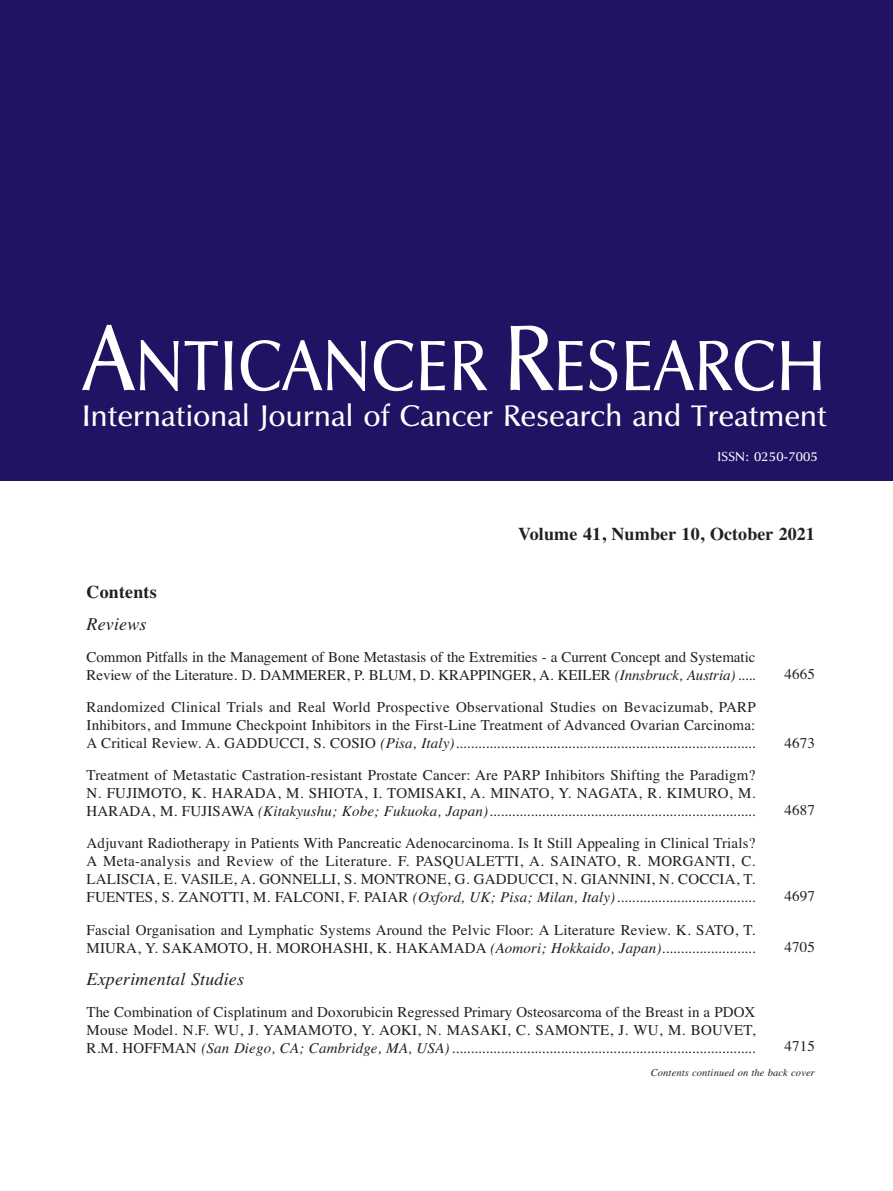
<style>
.page{position:relative;width:893px;height:1191px;background:#fff}
.page>*{position:absolute;margin:0;border:0;box-sizing:border-box;transform-origin:0 0}
.t1{font:73.5px "UB Optima";letter-spacing:.01em;color:#fff;scale:.9 1}
.t2{font:30.75px "UB Optima";letter-spacing:.01em;color:#fff}
.t3{font:700 18px "Times";letter-spacing:.01em;color:#231f20}
.t4{font:italic 18px "Times";letter-spacing:.01em;color:#231f20}
.t5{font:15px/18px "Times";letter-spacing:.01em;color:#231f20;text-align:justify}
.t6{font:13.5px "UB Optima";letter-spacing:.01em;color:#fff}
.t7{font:italic 10.5px "Times";letter-spacing:.01em;color:#231f20}
.s1{font-size:96px}
.s2{font-style:italic}
</style>
<div class="page">
<div style="left:0;top:0;width:893px;height:480px;background:#221263"></div>
<h1 class="t1" style="left:83px;top:326px;width:827px"><span class="s1">A</span>NTICANCER <span class="s1">R</span>ESEARCH</h1>
<h2 class="t2" style="left:82px;top:399px;width:746px">International Journal of Cancer Research and Treatment</h2>
<p class="t6" style="left:717px;top:449px;width:102px">ISSN: 0250-7005</p>
<p class="t3" style="left:518px;top:523px;width:298px">Volume 41, Number 10, October 2021</p>
<p class="t3" style="left:87px;top:581px;width:72px">Contents</p>
<p class="t4" style="left:87px;top:613px;width:62px">Reviews</p>
<p class="t5" style="left:87px;top:648px;width:671px">Common Pitfalls in the Management of Bone Metastasis of the Extremities - a Current Concept and Systematic<br>Review of the Literature. D. DAMMERER, P. BLUM, D. KRAPPINGER, A. KEILER <span class="s2">(Innsbruck, Austria) .....</span></p>
<p class="t5" style="left:87px;top:698px;width:671px">Randomized Clinical Trials and Real World Prospective Observational Studies on Bevacizumab, PARP Inhibitors, and Immune Checkpoint Inhibitors in the First-Line Treatment of Advanced Ovarian Carcinoma:<br>A Critical Review. A. GADDUCCI, S. COSIO <span class="s2">(Pisa, Italy)................................................................................</span></p>
<p class="t5" style="left:87px;top:766px;width:670px">Treatment of Metastatic Castration-resistant Prostate Cancer: Are PARP Inhibitors Shifting the Paradigm?<br>N. FUJIMOTO, K. HARADA, M. SHIOTA, I. TOMISAKI, A. MINATO, Y. NAGATA, R. KIMURO, M.<br>HARADA, M. FUJISAWA <span class="s2">(Kitakyushu; Kobe; Fukuoka, Japan).......................................................................</span></p>
<p class="t5" style="left:87px;top:834px;width:670px">Adjuvant Radiotherapy in Patients With Pancreatic Adenocarcinoma. Is It Still Appealing in Clinical Trials?<br>A Meta-analysis and Review of the Literature. F. PASQUALETTI, A. SAINATO, R. MORGANTI, C.<br>LALISCIA, E. VASILE, A. GONNELLI, S. MONTRONE, G. GADDUCCI, N. GIANNINI, N. COCCIA, T.<br>FUENTES, S. ZANOTTI, M. FALCONI, F. PAIAR <span class="s2">(Oxford, UK; Pisa; Milan, Italy).....................................</span></p>
<p class="t5" style="left:87px;top:920px;width:670px">Fascial Organisation and Lymphatic Systems Around the Pelvic Floor: A Literature Review. K. SATO, T.<br>MIURA, Y. SAKAMOTO, H. MOROHASHI, K. HAKAMADA <span class="s2">(Aomori; Hokkaido, Japan).........................</span></p>
<p class="t4" style="left:87px;top:967px;width:159px">Experimental Studies</p>
<p class="t5" style="left:87px;top:1002px;width:670px">The Combination of Cisplatinum and Doxorubicin Regressed Primary Osteosarcoma of the Breast in a PDOX Mouse Model. N.F. WU, J. YAMAMOTO, Y. AOKI, N. MASAKI, C. SAMONTE, J. WU, M. BOUVET, R.M. HOFFMAN <span class="s2">(San Diego, CA; Cambridge, MA, USA).................................................................................</span></p>
<p class="t5" style="left:784px;top:664px;width:32px">4665</p>
<p class="t5" style="left:784px;top:733px;width:32px">4673</p>
<p class="t5" style="left:784px;top:801px;width:32px">4687</p>
<p class="t5" style="left:784px;top:886px;width:32px">4697</p>
<p class="t5" style="left:784px;top:937px;width:32px">4705</p>
<p class="t5" style="left:784px;top:1036px;width:32px">4715</p>
<p class="t7" style="left:651px;top:1066px;width:166px">Contents continued on the back cover</p>
</div>
